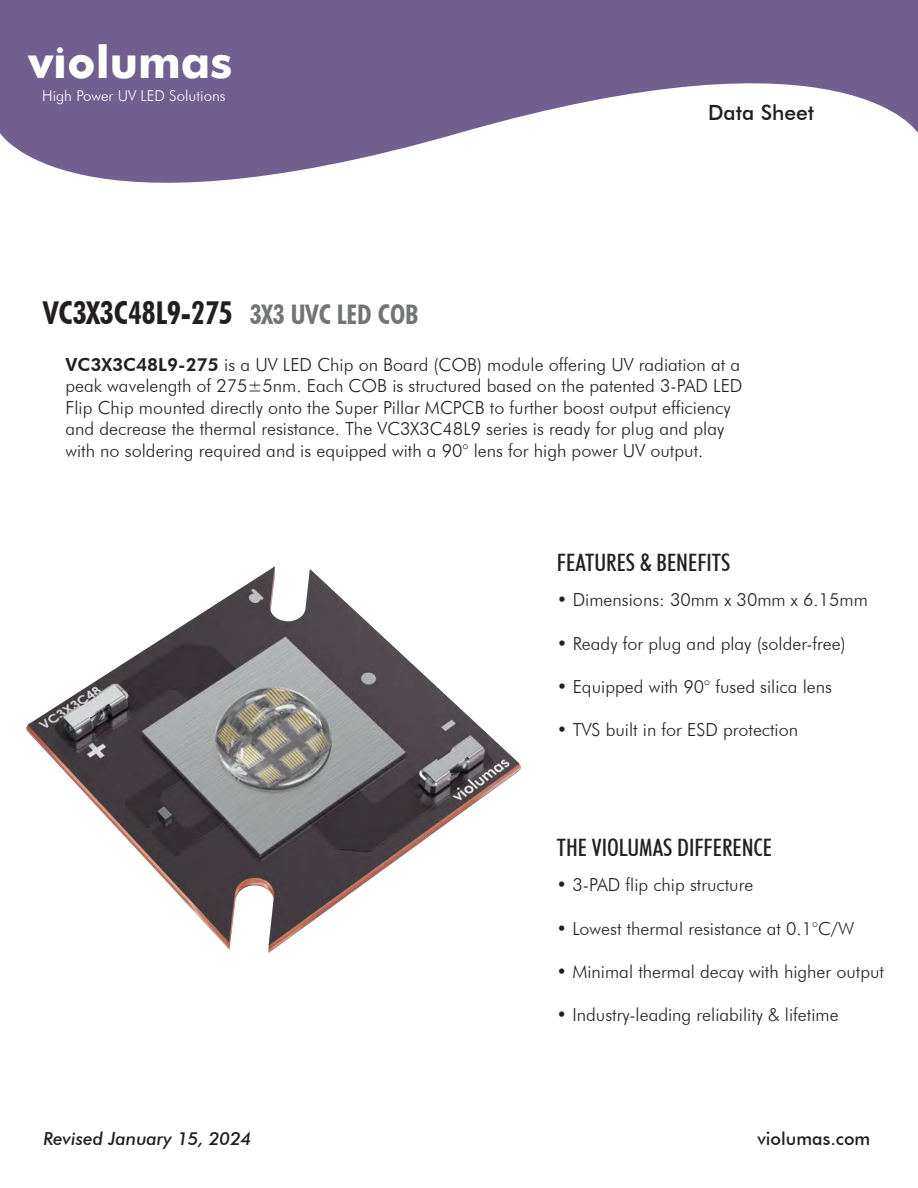
<style>
.page{position:relative;width:918px;height:1188px;background:#fff}
.page>*{position:absolute;margin:0;border:0;box-sizing:border-box;transform-origin:0 0}
.t1{font:700 45px "Futura";color:#fff}
.t2{font:700 condensed 31.5px "Futura BT";color:#211e1f}
.t3{font:500 condensed 24px "Futura BT";color:#221f1f}
.t4{font:500 21px "Futura BT";color:#211e1f}
.t5{font:300 18px/21.6px "Futura BT";color:#221f1f}
.t6{font:italic 500 18px "Futura BT";color:#211e1f}
.t7{font:500 18px "Futura BT";color:#211e1f}
.t8{font:300 15px "Futura BT";color:#fff}
.s1{font-size:27px;color:#737475}
.s2{font-weight:800}
</style>
<div class="page">
<svg style="left:0;top:0;width:918px;height:183px;fill:#705f8f"></svg>
<img style="left:26px;top:566px;width:495px;height:387px">
<h1 class="t1" style="left:28px;top:29px;width:206px">violumas</h1>
<p class="t8" style="left:42px;top:86px;width:185px">High Power UV LED Solutions</p>
<p class="t4" style="left:708px;top:99px;width:108px">Data Sheet</p>
<h2 class="t2" style="left:43px;top:294px;width:377px">VC3X3C48L9-275 <span class="s1">3X3 UVC LED COB</span></h2>
<p class="t5" style="left:65px;top:353px;width:679px"><span class="s2">VC3X3C48L9-275</span> is a UV LED Chip on Board (COB) module offering UV radiation at a peak wavelength of 275±5nm. Each COB is structured based on the patented 3-PAD LED Flip Chip mounted directly onto the Super Pillar MCPCB to further boost output efficiency and decrease the thermal resistance. The VC3X3C48L9 series is ready for plug and play with no soldering required and is equipped with a 90° lens for high power UV output.</p>
<h3 class="t3" style="left:557px;top:548px;width:175px">FEATURES &amp; BENEFITS</h3>
<p class="t5" style="left:557px;top:589px;width:312px">• Dimensions: 30mm x 30mm x 6.15mm</p>
<p class="t5" style="left:557px;top:632px;width:290px">• Ready for plug and play (solder-free)</p>
<p class="t5" style="left:557px;top:675px;width:277px">• Equipped with 90° fused silica lens</p>
<p class="t5" style="left:557px;top:719px;width:243px">• TVS built in for ESD protection</p>
<h3 class="t3" style="left:557px;top:833px;width:217px">THE VIOLUMAS DIFFERENCE</h3>
<p class="t6" style="left:43px;top:1127px;width:209px">Revised January 15, 2024</p>
<p class="t5" style="left:557px;top:874px;width:198px">• 3-PAD flip chip structure</p>
<p class="t5" style="left:557px;top:917px;width:299px">• Lowest thermal resistance at 0.1°C/W</p>
<p class="t5" style="left:557px;top:960px;width:329px">• Minimal thermal decay with higher output</p>
<p class="t5" style="left:557px;top:1004px;width:284px">• Industry-leading reliability &amp; lifetime</p>
<p class="t7" style="left:757px;top:1128px;width:114px">violumas.com</p>
</div>
